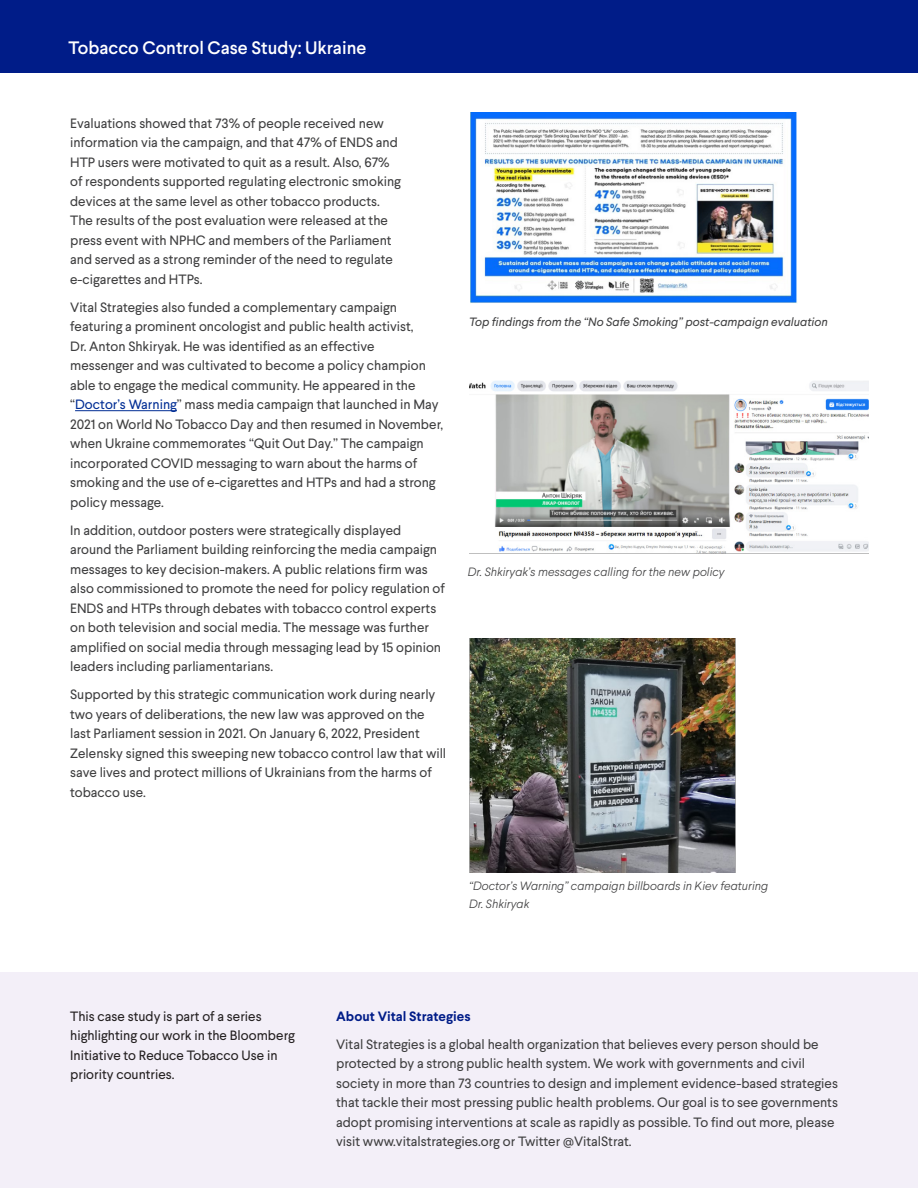
<style>
.page{position:relative;width:918px;height:1188px;background:#fff}
.page>*{position:absolute;margin:0;border:0;box-sizing:border-box;transform-origin:0 0}
.t1{font:500 18px "Larsseit";color:#fff}
.Body_01{font:13.5px/19.5px "Larsseit";color:#3e3e3f}
.Body_01-2{font:13.5px/19.5px "Larsseit";color:#231f20}
.Body_01-3{font:700 13.5px "Larsseit";color:#001c88}
.t2{font:italic 300 12px/18px "Larsseit";color:#3e3e3f}
.t3{font:italic 12px "Larsseit";color:#3e3e3f}
.s1{color:#002d94}
</style>
<div class="page">
<div style="left:0;top:0;width:918px;height:72px;background:#001c88"></div>
<hr style="left:75px;top:410px;width:102px;height:1px;background:#002d94">
<img style="left:471px;top:112px;width:326px;height:191px">
<img style="left:469px;top:380px;width:400px;height:174px">
<img style="left:469px;top:638px;width:266px;height:234px">
<div style="left:0;top:972px;width:918px;height:216px;background:#f3eff8"></div>
<p class="t1" style="left:69px;top:36px;width:299px">Tobacco Control Case Study: Ukraine</p>
<p class="Body_01" style="left:70px;top:113px;width:332px">Evaluations showed that 73% of people received new information via the campaign, and that 47% of ENDS and HTP users were motivated to quit as a result. Also, 67% of respondents supported regulating electronic smoking devices at the same level as other tobacco products.<br>The results of the post evaluation were released at the press event with NPHC and members of the Parliament and served as a strong reminder of the need to regulate e-cigarettes and HTPs.</p>
<p class="Body_01" style="left:70px;top:297px;width:375px">Vital Strategies also funded a complementary campaign featuring a prominent oncologist and public health activist,<br>Dr. Anton Shkiryak. He was identified as an effective<br>messenger and was cultivated to become a policy champion able to engage the medical community. He appeared in the “<span class="s1">Doctor’s Warning</span>” mass media campaign that launched in May 2021 on World No Tobacco Day and then resumed in November, when Ukraine commemorates “Quit Out Day.” The campaign incorporated COVID messaging to warn about the harms of smoking and the use of e-cigarettes and HTPs and had a strong policy message.</p>
<p class="Body_01" style="left:70px;top:520px;width:376px">In addition, outdoor posters were strategically displayed around the Parliament building reinforcing the media campaign messages to key decision-makers. A public relations firm was also commissioned to promote the need for policy regulation of ENDS and HTPs through debates with tobacco control experts on both television and social media. The message was further amplified on social media through messaging lead by 15 opinion leaders including parliamentarians.</p>
<p class="Body_01" style="left:70px;top:685px;width:378px">Supported by this strategic communication work during nearly two years of deliberations, the new law was approved on the last Parliament session in 2021. On January 6, 2022, President Zelensky signed this sweeping new tobacco control law that will save lives and protect millions of Ukrainians from the harms of tobacco use.</p>
<p class="t3" style="left:469px;top:314px;width:360px">Top findings from the “No Safe Smoking” post-campaign evaluation</p>
<p class="t2" style="left:468px;top:563px;width:258px">Dr. Shkiryak’s messages calling for the new policy</p>
<p class="t2" style="left:469px;top:877px;width:301px">“Doctor’s Warning” campaign billboards in Kiev featuring<br>Dr. Shkiryak</p>
<p class="Body_01-2" style="left:70px;top:1006px;width:226px">This case study is part of a series highlighting our work in the Bloomberg<br>Initiative to Reduce Tobacco Use in priority countries.</p>
<p class="Body_01-3" style="left:336px;top:1007px;width:136px">About Vital Strategies</p>
<p class="Body_01" style="left:336px;top:1034px;width:503px">Vital Strategies is a global health organization that believes every person should be protected by a strong public health system. We work with governments and civil society in more than 73 countries to design and implement evidence-based strategies that tackle their most pressing public health problems. Our goal is to see governments adopt promising interventions at scale as rapidly as possible. To find out more, please visit www.vitalstrategies.org or Twitter @VitalStrat.</p>
</div>
